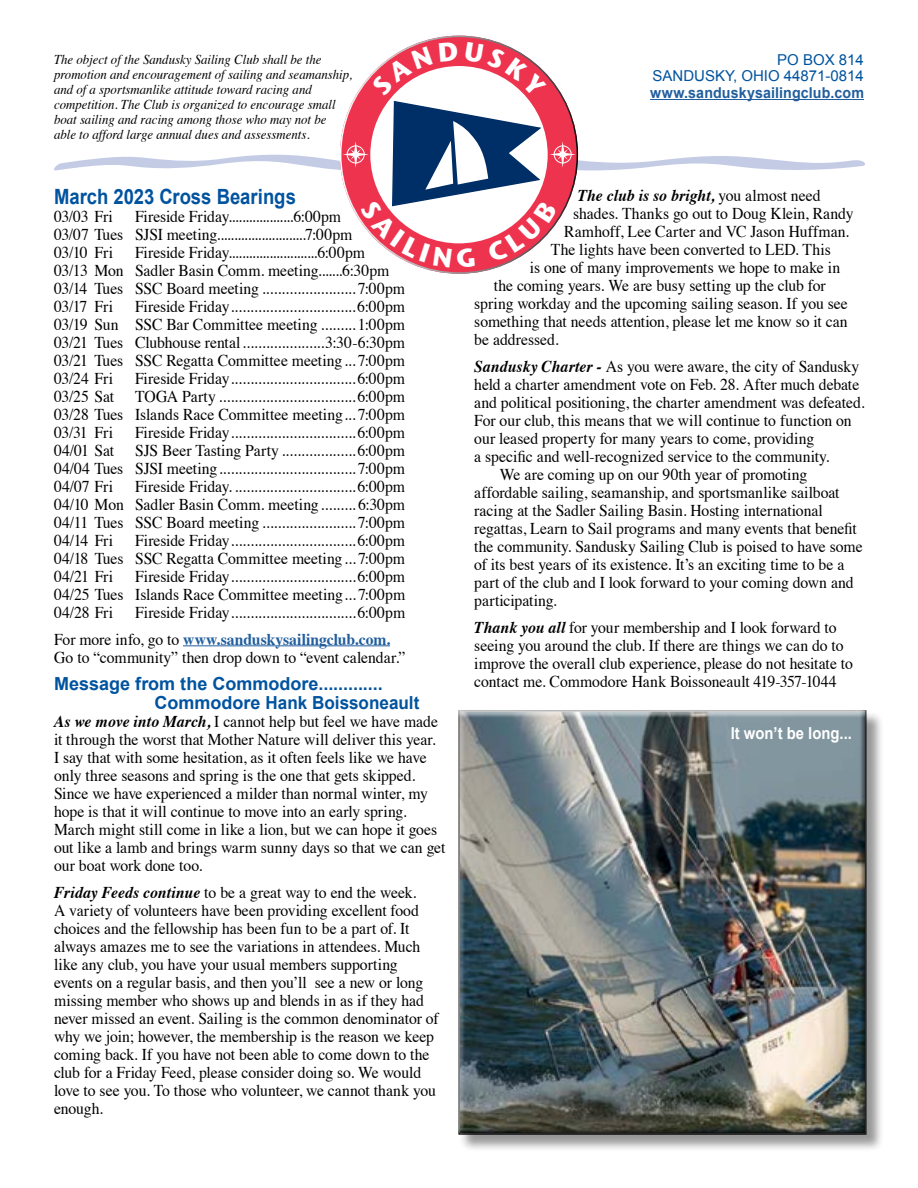
<style>
.page{position:relative;width:918px;height:1188px;background:#fff}
.page>*{position:absolute;margin:0;border:0;box-sizing:border-box;transform-origin:0 0}
.t1{font:700 21px "Arial";color:#00539f;scale:.88 1}
.t2{font:700 18px/19.5px "Arial";color:#00539f}
.t3{font:16.5px/18px "Times";letter-spacing:-.005em;color:#000;scale:.95 1}
.t4{font:italic 700 16.5px "Times";letter-spacing:.005em;color:#000;scale:.95 1}
.t5{font:700 16.5px "Arial";color:#fff;scale:.9 1}
.t6{font:15px/16.5px "Arial";color:#00539f;text-align:right}
.t7{font:700 15px "Arial";letter-spacing:.01em;color:#215e9e;scale:.95 1}
.t8{font:italic 13.5px/15px "Times";color:#000;scale:.95 1}
.s1{font-weight:700;color:#215e9e}
.s2{font-weight:700;font-style:italic}
.s3{font-weight:400;font-style:normal}
</style>
<div class="page">
<hr style="left:183px;top:645px;width:207px;height:1px;background:#215e9e">
<div style="left:460px;top:711px;width:424px;height:441px;background:#000;opacity:.41"></div>
<div style="left:454px;top:705px;width:420px;height:430px;background:#000;opacity:.75"></div>
<svg style="left:54px;top:42px;width:811px;height:226px"></svg>
<p class="t8" style="left:54px;top:51px;width:316px">The object of the Sandusky Sailing Club shall be the promotion and encouragement of sailing and seamanship, and of a sportsmanlike attitude toward racing and competition. The Club is organized to encourage small boat sailing and racing among those who may not be<br>able to afford large annual dues and assessments.</p>
<p class="t1" style="left:54px;top:183px;width:276px">March 2023 Cross Bearings</p>
<p class="t3" style="left:54px;top:206px;width:64px">03/03 Fri</p>
<p class="t3" style="left:54px;top:206px;width:316px;text-indent:81px">Fireside Friday...................6:00pm<br>03/07 Tues SJSI meeting..........................7:00pm<br>03/10 Fri</p>
<p class="t3" style="left:54px;top:242px;width:371px;text-indent:81px">Fireside Friday..........................6:00pm<br>03/13 Mon Sadler Basin Comm. meeting.......6:30pm 03/14 Tues SSC Board meeting ........................ 7:00pm 03/17 Fri</p>
<p class="t3" style="left:54px;top:296px;width:371px;text-align:justify;text-indent:81px">Fireside Friday................................6:00pm 03/19 Sun SSC Bar Committee meeting ......... 1:00pm 03/21 Tues Clubhouse rental.....................3:30-6:30pm 03/21 Tues SSC Regatta Committee meeting... 7:00pm 03/24 Fri</p>
<p class="t3" style="left:135px;top:368px;width:286px">Fireside Friday................................6:00pm</p>
<p class="t3" style="left:54px;top:386px;width:65px">03/25 Sat</p>
<p class="t3" style="left:54px;top:386px;width:371px;text-align:justify;text-indent:81px">TOGA Party ...................................6:00pm 03/28 Tues Islands Race Committee meeting... 7:00pm 03/31 Fri</p>
<p class="t3" style="left:135px;top:422px;width:286px">Fireside Friday................................6:00pm</p>
<p class="t3" style="left:54px;top:440px;width:371px;text-align:justify;text-indent:81px">SJS Beer Tasting Party ...................6:00pm 04/04 Tues SJSI meeting................................... 7:00pm 04/07 Fri</p>
<p class="t3" style="left:54px;top:440px;width:65px">04/01 Sat</p>
<p class="t3" style="left:54px;top:476px;width:371px;text-align:justify;text-indent:81px">Fireside Friday. ...............................6:00pm 04/10 Mon Sadler Basin Comm. meeting......... 6:30pm 04/11 Tues SSC Board meeting ........................ 7:00pm 04/14 Fri</p>
<p class="t3" style="left:54px;top:530px;width:371px;text-align:justify;text-indent:81px">Fireside Friday................................6:00pm 04/18 Tues SSC Regatta Committee meeting... 7:00pm 04/21 Fri</p>
<p class="t3" style="left:54px;top:566px;width:371px;text-align:justify;text-indent:81px">Fireside Friday................................6:00pm 04/25 Tues Islands Race Committee meeting... 7:00pm 04/28 Fri</p>
<p class="t3" style="left:54px;top:597px;width:371px;line-height:27px;text-indent:81px">Fireside Friday................................6:00pm<br>For more info, go to <span class="s1">www.sanduskysailingclub.com.</span></p>
<p class="t3" style="left:54px;top:647px;width:371px">Go to “community” then drop down to “event calendar.”</p>
<p class="t2" style="left:155px;top:674px;width:266px;text-indent:-101px">Message from the Commodore.............<br>Commodore Hank Boissoneault</p>
<p class="t3" style="left:54px;top:711px;width:414px"><span class="s2">As we move into March,</span> I cannot help but feel we have made it through the worst that Mother Nature will deliver this year.<br>I say that with some hesitation, as it often feels like we have only three seasons and spring is the one that gets skipped.<br>Since we have experienced a milder than normal winter, my hope is that it will continue to move into an early spring.<br>March might still come in like a lion, but we can hope it goes out like a lamb and brings warm sunny days so that we can get our boat work done too.</p>
<p class="t3" style="left:54px;top:882px;width:406px"><span class="s2">Friday Feeds continue</span> to be a great way to end the week.<br>A variety of volunteers have been providing excellent food choices and the fellowship has been fun to be a part of. It always amazes me to see the variations in attendees. Much like any club, you have your usual members supporting events on a regular basis, and then you’ll see a new or long missing member who shows up and blends in as if they had never missed an event. Sailing is the common denominator of why we join; however, the membership is the reason we keep coming back. If you have not been able to come down to the club for a Friday Feed, please consider doing so. We would love to see you. To those who volunteer, we cannot thank you enough.</p>
<p class="t6" style="left:653px;top:52px;width:213px">PO BOX 814<br>SANDUSKY, OHIO 44871-0814</p>
<p class="t7" style="left:650px;top:83px;width:227px">www.sanduskysailingclub.com</p>
<p class="t4" style="left:578px;top:180px;width:257px">The club is so bright, <span class="s3">you almost need</span></p>
<p class="t3" style="left:573px;top:203px;width:297px">shades. Thanks go out to Doug Klein, Randy</p>
<p class="t3" style="left:564px;top:221px;width:301px">Ramhoff, Lee Carter and VC Jason Huffman.</p>
<p class="t3" style="left:551px;top:239px;width:296px">The lights have been converted to LED. This</p>
<p class="t3" style="left:530px;top:257px;width:328px">is one of many improvements we hope to make in</p>
<p class="t3" style="left:494px;top:275px;width:351px">the coming years. We are busy setting up the club for</p>
<p class="t3" style="left:474px;top:293px;width:395px">spring workday and the upcoming sailing season. If you see</p>
<p class="t3" style="left:474px;top:311px;width:395px">something that needs attention, please let me know so it can</p>
<p class="t3" style="left:474px;top:329px;width:90px">be addressed.</p>
<p class="t3" style="left:474px;top:356px;width:407px"><span class="s2">Sandusky Charter -</span> As you were aware, the city of Sandusky</p>
<p class="t3" style="left:474px;top:374px;width:407px">held a charter amendment vote on Feb. 28. After much debate</p>
<p class="t3" style="left:474px;top:392px;width:412px">and political positioning, the charter amendment was defeated.</p>
<p class="t3" style="left:474px;top:410px;width:399px">For our club, this means that we will continue to function on</p>
<p class="t3" style="left:474px;top:428px;width:359px">our leased property for many years to come, providing</p>
<p class="t3" style="left:474px;top:446px;width:375px">a specific and well-recognized service to the community.</p>
<p class="t3" style="left:500px;top:464px;width:325px">We are coming up on our 90th year of promoting</p>
<p class="t3" style="left:474px;top:482px;width:386px">affordable sailing, seamanship, and sportsmanlike sailboat</p>
<p class="t3" style="left:474px;top:500px;width:368px">racing at the Sadler Sailing Basin. Hosting international</p>
<p class="t3" style="left:474px;top:518px;width:404px">regattas, Learn to Sail programs and many events that benefit</p>
<p class="t3" style="left:474px;top:536px;width:410px">the community. Sandusky Sailing Club is poised to have some</p>
<p class="t3" style="left:474px;top:554px;width:391px">of its best years of its existence. It’s an exciting time to be a</p>
<p class="t3" style="left:474px;top:572px;width:401px">part of the club and I look forward to your coming down and</p>
<p class="t3" style="left:474px;top:590px;width:88px">participating.</p>
<p class="t3" style="left:474px;top:617px;width:400px"><span class="s2">Thank you all</span> for your membership and I look forward to seeing you around the club. If there are things we can do to improve the overall club experience, please do not hesitate to contact me. Commodore Hank Boissoneault 419-357-1044</p>
<p class="t5" style="left:731px;top:723px;width:136px">It won’t be long...</p>
</div>
